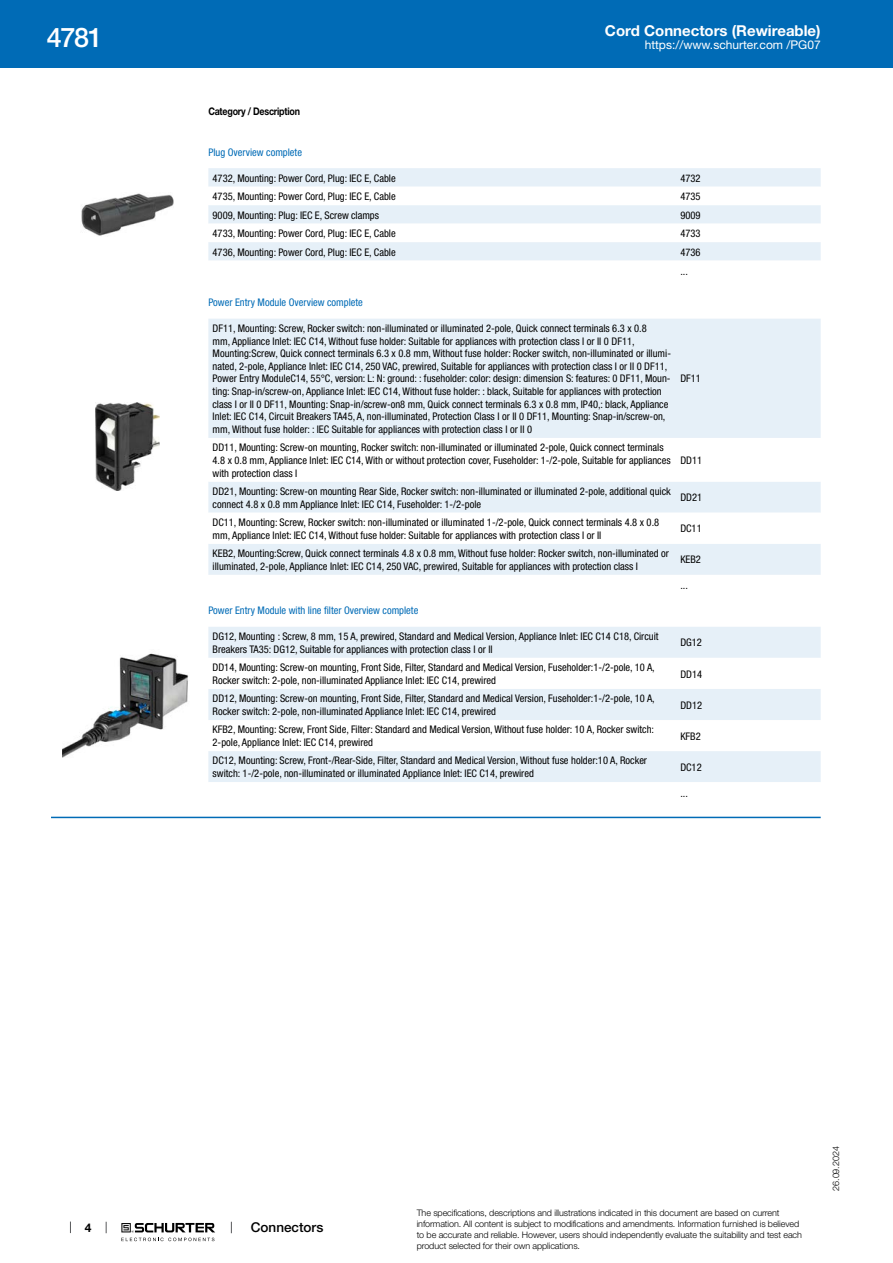
<style>
.page{position:relative;width:893px;height:1263px;background:#fff}
.page>*{position:absolute;margin:0;border:0;box-sizing:border-box;transform-origin:0 0}
.t1{font:500 27px "Helvetica Neue LT";color:#fff}
.t2{font:700 15px "Helvetica Neue LT";color:#fff}
.t3{font:500 13.5px "Helvetica Neue LT";color:#000}
.t4{font:12px "Helvetica Neue LT";color:#fff}
.t5{font:700 12px "Helvetica Neue LT";color:#000}
.t6{font:condensed 10.5px/12.6px "Helvetica Neue LT";color:#000}
.t7{font:condensed 10.5px "Helvetica Neue LT";color:#006bb6}
.t8{font:700 10.5px "Helvetica Neue LT";letter-spacing:-.025em;color:#000;scale:.85 1}
.t9{font:300 9px/10.8px "Helvetica Neue LT";letter-spacing:-.01em;color:#000}
</style>
<div class="page">
<svg style="left:70px;top:1221px;width:1px;height:12px"></svg>
<svg style="left:121px;top:1223px;width:94px;height:18px"></svg>
<div style="left:0;top:0;width:893px;height:68px;background:#006bb6"></div>
<img style="left:81px;top:193px;width:93px;height:43px">
<div style="left:208px;top:168px;width:613px;height:19px;background:#e6f0f8"></div>
<svg style="left:208px;top:205px;width:613px;height:55px;fill:#e6f0f8"></svg>
<img style="left:96px;top:403px;width:63px;height:88px">
<div style="left:208px;top:319px;width:613px;height:119px;background:#e6f0f8"></div>
<svg style="left:208px;top:482px;width:613px;height:93px;fill:#e6f0f8"></svg>
<img style="left:62px;top:653px;width:127px;height:105px">
<div style="left:208px;top:627px;width:613px;height:31px;background:#e6f0f8"></div>
<svg style="left:208px;top:689px;width:613px;height:93px;fill:#e6f0f8"></svg>
<hr style="left:51px;top:817px;width:770px;height:1px;background:#006bb6">
<h1 class="t1" style="left:47px;top:21px;width:57px">4781</h1>
<h2 class="t2" style="left:605px;top:21px;width:217px">Cord Connectors (Rewireable)</h2>
<p class="t4" style="left:645px;top:38px;width:178px">https://www.schurter.com /PG07</p>
<p class="t8" style="left:208px;top:105px;width:109px">Category / Description</p>
<p class="t7" style="left:208px;top:146px;width:95px">Plug Overview complete</p>
<p class="t6" style="left:213px;top:171px;width:185px">4732, Mounting: Power Cord, Plug: IEC E, Cable</p>
<p class="t6" style="left:680px;top:171px;width:22px">4732</p>
<p class="t6" style="left:213px;top:190px;width:185px">4735, Mounting: Power Cord, Plug: IEC E, Cable</p>
<p class="t6" style="left:680px;top:190px;width:22px">4735</p>
<p class="t6" style="left:213px;top:208px;width:168px">9009, Mounting: Plug: IEC E, Screw clamps</p>
<p class="t6" style="left:680px;top:208px;width:22px">9009</p>
<p class="t6" style="left:213px;top:227px;width:185px">4733, Mounting: Power Cord, Plug: IEC E, Cable</p>
<p class="t6" style="left:680px;top:227px;width:22px">4733</p>
<p class="t6" style="left:213px;top:245px;width:185px">4736, Mounting: Power Cord, Plug: IEC E, Cable</p>
<p class="t6" style="left:680px;top:242px;width:22px;line-height:19.6px">4736 ...</p>
<p class="t7" style="left:208px;top:296px;width:156px">Power Entry Module Overview complete</p>
<p class="t6" style="left:213px;top:322px;width:460px">DF11, Mounting: Screw, Rocker switch: non-illuminated or illuminated 2-pole, Quick connect terminals 6.3 x 0.8<br>mm, Appliance Inlet: IEC C14, Without fuse holder: Suitable for appliances with protection class I or II 0 DF11, Mounting:Screw, Quick connect terminals 6.3 x 0.8 mm, Without fuse holder: Rocker switch, non-illuminated or illumi&shy;nated, 2-pole, Appliance Inlet: IEC C14, 250 VAC, prewired, Suitable for appliances with protection class I or II 0 DF11, Power Entry ModuleC14, 55°C, version: L: N: ground: : fuseholder: color: design: dimension S: features: 0 DF11, Moun&shy;ting: Snap-in/screw-on, Appliance Inlet: IEC C14, Without fuse holder: : black, Suitable for appliances with protection class I or II 0 DF11, Mounting: Snap-in/screw-on8 mm, Quick connect terminals 6.3 x 0.8 mm, IP40,: black, Appliance Inlet: IEC C14, Circuit Breakers TA45, A, non-illuminated, Protection Class I or II 0 DF11, Mounting: Snap-in/screw-on, mm, Without fuse holder: : IEC Suitable for appliances with protection class I or II 0</p>
<p class="t6" style="left:680px;top:372px;width:22px">DF11</p>
<p class="t6" style="left:213px;top:441px;width:460px">DD11, Mounting: Screw-on mounting, Rocker switch: non-illuminated or illuminated 2-pole, Quick connect terminals<br>4.8 x 0.8 mm, Appliance Inlet: IEC C14, With or without protection cover, Fuseholder: 1-/2-pole, Suitable for appliances with protection class I</p>
<p class="t6" style="left:680px;top:454px;width:23px">DD11</p>
<p class="t6" style="left:213px;top:485px;width:460px">DD21, Mounting: Screw-on mounting Rear Side, Rocker switch: non-illuminated or illuminated 2-pole, additional quick connect 4.8 x 0.8 mm Appliance Inlet: IEC C14, Fuseholder: 1-/2-pole</p>
<p class="t6" style="left:680px;top:491px;width:23px">DD21</p>
<p class="t6" style="left:213px;top:516px;width:448px">DC11, Mounting: Screw, Rocker switch: non-illuminated or illuminated 1-/2-pole, Quick connect terminals 4.8 x 0.8 mm, Appliance Inlet: IEC C14, Without fuse holder: Suitable for appliances with protection class I or II</p>
<p class="t6" style="left:680px;top:522px;width:23px">DC11</p>
<p class="t6" style="left:213px;top:547px;width:458px">KEB2, Mounting:Screw, Quick connect terminals 4.8 x 0.8 mm, Without fuse holder: Rocker switch, non-illuminated or illuminated, 2-pole, Appliance Inlet: IEC C14, 250 VAC, prewired, Suitable for appliances with protection class I</p>
<p class="t6" style="left:680px;top:553px;width:22px">KEB2</p>
<p class="t6" style="left:680px;top:579px;width:9px">...</p>
<p class="t7" style="left:208px;top:604px;width:211px">Power Entry Module with line filter Overview complete</p>
<p class="t6" style="left:213px;top:630px;width:447px">DG12, Mounting : Screw, 8 mm, 15 A, prewired, Standard and Medical Version, Appliance Inlet: IEC C14 C18, Circuit<br>Breakers TA35: DG12, Suitable for appliances with protection class I or II</p>
<p class="t6" style="left:680px;top:636px;width:23px">DG12</p>
<p class="t6" style="left:213px;top:661px;width:444px">DD14, Mounting: Screw-on mounting, Front Side, Filter, Standard and Medical Version, Fuseholder:1-/2-pole, 10 A,<br>Rocker switch: 2-pole, non-illuminated Appliance Inlet: IEC C14, prewired</p>
<p class="t6" style="left:680px;top:667px;width:23px">DD14</p>
<p class="t6" style="left:213px;top:692px;width:444px">DD12, Mounting: Screw-on mounting, Front Side, Filter, Standard and Medical Version, Fuseholder:1-/2-pole, 10 A,<br>Rocker switch: 2-pole, non-illuminated Appliance Inlet: IEC C14, prewired</p>
<p class="t6" style="left:680px;top:698px;width:23px">DD12</p>
<p class="t6" style="left:213px;top:723px;width:443px">KFB2, Mounting: Screw, Front Side, Filter: Standard and Medical Version, Without fuse holder: 10 A, Rocker switch:<br>2-pole, Appliance Inlet: IEC C14, prewired</p>
<p class="t6" style="left:680px;top:730px;width:22px">KFB2</p>
<p class="t6" style="left:213px;top:754px;width:436px">DC12, Mounting: Screw, Front-/Rear-Side, Filter, Standard and Medical Version, Without fuse holder:10 A, Rocker switch: 1-/2-pole, non-illuminated or illuminated Appliance Inlet: IEC C14, prewired</p>
<p class="t6" style="left:680px;top:761px;width:23px">DC12</p>
<p class="t6" style="left:680px;top:787px;width:9px">...</p>
<p class="t5" style="left:85px;top:1220px;width:8px">4</p>
<p class="t3" style="left:251px;top:1219px;width:74px">Connectors</p>
<p class="t9" style="left:417px;top:1207px;width:387px">The specifications, descriptions and illustrations indicated in this document are based on current information. All content is subject to modifications and amendments. Information furnished is believed to be accurate and reliable. However, users should independently evaluate the suitability and test each product selected for their own applications.</p>
<p class="t9" style="left:830px;top:1191px;width:46px;rotate:-90deg">26.09.2024</p>
</div>
